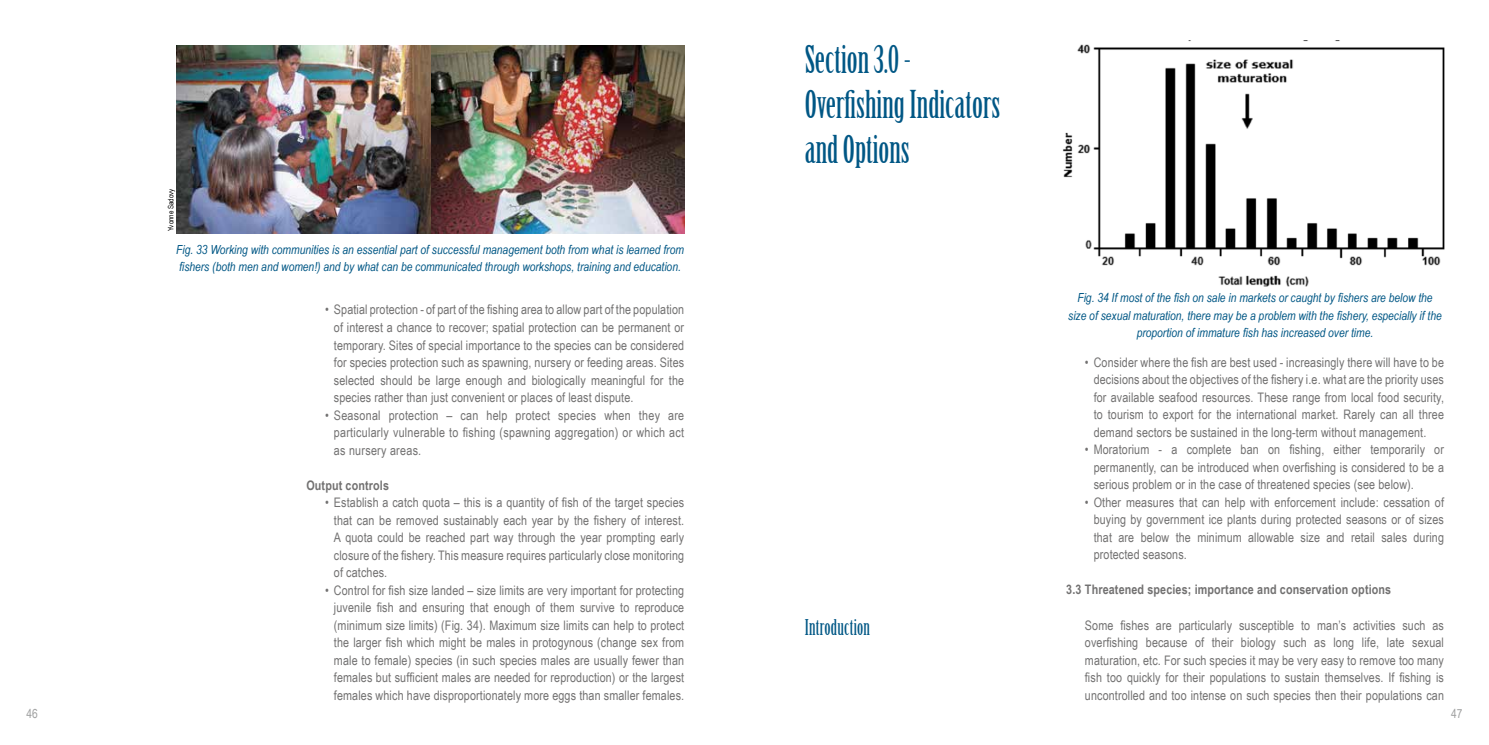
<style>
.page{position:relative;width:1489px;height:745px;background:#fff}
.page>*{position:absolute;margin:0;border:0;box-sizing:border-box;transform-origin:0 0}
.t1{font:37.5px/45px "Birch Std";color:#005785}
.t2{font:21.25px "Birch Std";letter-spacing:.01em;color:#005785}
.t3{font:13.12px/17.5px "Arial Narrow";letter-spacing:.01em;color:#727171;text-align:justify}
.t4{font:700 13.12px "Arial Narrow";letter-spacing:.01em;color:#727171}
.t5{font:italic 12.5px/17.5px "Arial Narrow";color:#005785}
.t6{font:12.5px "Arial Narrow";color:#9fa0a0}
.t7{font:7.5px "Arial Narrow";color:#000}
</style>
<div class="page">
<img style="left:176px;top:45px;width:508px;height:189px">
<img style="left:1062px;top:41px;width:383px;height:246px">
<p class="t7" style="left:165px;top:231px;width:44px;rotate:-90deg">Yvonne Sadovy</p>
<p class="t5" style="left:176px;top:240px;width:509px">Fig. 33 Working with communities is an essential part of successful management both from what is learned from fishers (both men and women!) and by what can be communicated through workshops, training and education.</p>
<p class="t3" style="left:334px;top:300px;width:352px;text-indent:-9px">• Spatial protection - of part of the fishing area to allow part of the population of interest a chance to recover; spatial protection can be permanent or temporary. Sites of special importance to the species can be considered for species protection such as spawning, nursery or feeding areas. Sites selected should be large enough and biologically meaningful for the species rather than just convenient or places of least dispute.</p>
<p class="t3" style="left:334px;top:405px;width:352px;text-indent:-9px">• Seasonal protection – can help protect species when they are particularly vulnerable to fishing (spawning aggregation) or which act as nursery areas.</p>
<p class="t4" style="left:306px;top:475px;width:84px">Output controls</p>
<p class="t3" style="left:334px;top:493px;width:352px;text-indent:-9px">• Establish a catch quota – this is a quantity of fish of the target species that can be removed sustainably each year by the fishery of interest.<br>A quota could be reached part way through the year prompting early closure of the fishery. This measure requires particularly close monitoring of catches.</p>
<p class="t3" style="left:334px;top:580px;width:352px;text-indent:-9px">• Control for fish size landed – size limits are very important for protecting juvenile fish and ensuring that enough of them survive to reproduce (minimum size limits) (Fig. 34). Maximum size limits can help to protect the larger fish which might be males in protogynous (change sex from male to female) species (in such species males are usually fewer than females but sufficient males are needed for reproduction) or the largest females which have disproportionately more eggs than smaller females.</p>
<h1 class="t1" style="left:804px;top:38px;width:197px">Section 3.0 -<br>Overfishing Indicators and Options</h1>
<h2 class="t2" style="left:804px;top:615px;width:67px">Introduction</h2>
<p class="t5" style="left:1068px;top:288px;width:375px;text-align:center">Fig. 34 If most of the fish on sale in markets or caught by fishers are below the size of sexual maturation, there may be a problem with the fishery, especially if the proportion of immature fish has increased over time.</p>
<p class="t3" style="left:1093px;top:352px;width:352px;text-indent:-9px">• Consider where the fish are best used - increasingly there will have to be decisions about the objectives of the fishery i.e. what are the priority uses for available seafood resources. These range from local food security, to tourism to export for the international market. Rarely can all three demand sectors be sustained in the long-term without management.</p>
<p class="t3" style="left:1093px;top:440px;width:352px;text-indent:-9px">• Moratorium - a complete ban on fishing, either temporarily or permanently, can be introduced when overfishing is considered to be a serious problem or in the case of threatened species (see below).</p>
<p class="t3" style="left:1093px;top:492px;width:352px;text-indent:-9px">• Other measures that can help with enforcement include: cessation of buying by government ice plants during protected seasons or of sizes that are below the minimum allowable size and retail sales during protected seasons.</p>
<p class="t4" style="left:1066px;top:579px;width:326px">3.3 Threatened species; importance and conservation options</p>
<p class="t3" style="left:1084px;top:615px;width:360px">Some fishes are particularly susceptible to man’s activities such as overfishing because of their biology such as long life, late sexual maturation, etc. For such species it may be very easy to remove too many fish too quickly for their populations to sustain themselves. If fishing is uncontrolled and too intense on such species then their populations can</p>
<p class="t6" style="left:27px;top:704px;width:13px">46</p>
<p class="t6" style="left:1450px;top:704px;width:13px">47</p>
</div>
